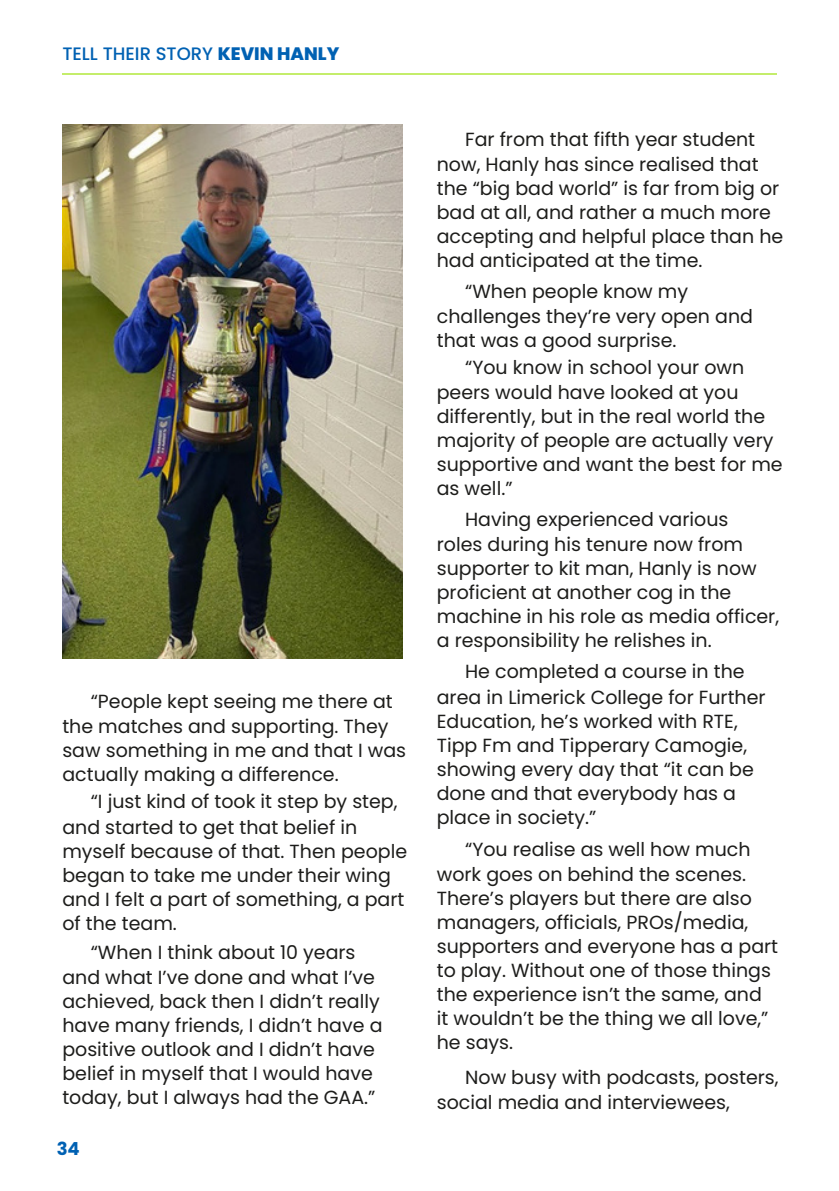
<style>
.page{position:relative;width:839px;height:1191px;background:#fff}
.page>*{position:absolute;margin:0;border:0;box-sizing:border-box;transform-origin:0 0}
.t1{font:19px/24px "Poppins";color:#1d1d1b}
.t2{font:500 18px "Poppins";color:#0061b3}
.t3{font:700 18px "Poppins";color:#0061b3}
.s1{font-weight:800}
</style>
<div class="page">
<hr style="left:62px;top:73px;width:715px;height:2px;background:#c4ed6b">
<img style="left:62px;top:125px;width:341px;height:534px">
<p class="t2" style="left:62px;top:41px;width:278px">TELL THEIR STORY <span class="s1">KEVIN HANLY</span></p>
<p class="t1" style="left:91px;top:689px;width:303px">“People kept seeing me there at</p>
<p class="t1" style="left:62px;top:715px;width:345px">the matches and supporting. They saw something in me and that I was actually making a difference.</p>
<p class="t1" style="left:91px;top:790px;width:308px">“I just kind of took it step by step,</p>
<p class="t1" style="left:62px;top:815px;width:346px">and started to get that belief in myself because of that. Then people began to take me under their wing and I felt a part of something, a part of the team.</p>
<p class="t1" style="left:91px;top:940px;width:266px">“When I think about 10 years</p>
<p class="t1" style="left:62px;top:965px;width:321px">and what I’ve done and what I’ve achieved, back then I didn’t really have many friends, I didn’t have a positive outlook and I didn’t have belief in myself that I would have today, but I always had the GAA.”</p>
<p class="t3" style="left:57px;top:1136px;width:25px">34</p>
<p class="t1" style="left:465px;top:127px;width:291px">Far from that fifth year student</p>
<p class="t1" style="left:437px;top:152px;width:348px">now, Hanly has since realised that the “big bad world” is far from big or bad at all, and rather a much more accepting and helpful place than he had anticipated at the time.</p>
<p class="t1" style="left:465px;top:279px;width:224px">“When people know my</p>
<p class="t1" style="left:437px;top:304px;width:317px">challenges they’re very open and that was a good surprise.</p>
<p class="t1" style="left:465px;top:355px;width:280px">“You know in school your own</p>
<p class="t1" style="left:437px;top:381px;width:347px">peers would have looked at you differently, but in the real world the majority of people are actually very supportive and want the best for me as well.”</p>
<p class="t1" style="left:465px;top:507px;width:265px">Having experienced various</p>
<p class="t1" style="left:437px;top:533px;width:344px">roles during his tenure now from supporter to kit man, Hanly is now proficient at another cog in the machine in his role as media officer, a responsibility he relishes in.</p>
<p class="t1" style="left:465px;top:660px;width:281px">He completed a course in the</p>
<p class="t1" style="left:437px;top:685px;width:330px">area in Limerick College for Further<br>Education, he’s worked with RTE,<br>Tipp Fm and Tipperary Camogie, showing every day that “it can be done and that everybody has a place in society.”</p>
<p class="t1" style="left:465px;top:837px;width:287px">“You realise as well how much</p>
<p class="t1" style="left:437px;top:863px;width:343px">work goes on behind the scenes.<br>There’s players but there are also managers, officials, PROs/media, supporters and everyone has a part to play. Without one of those things the experience isn’t the same, and it wouldn’t be the thing we all love,” he says.</p>
<p class="t1" style="left:465px;top:1065px;width:315px">Now busy with podcasts, posters,</p>
<p class="t1" style="left:437px;top:1091px;width:294px">social media and interviewees,</p>
</div>
